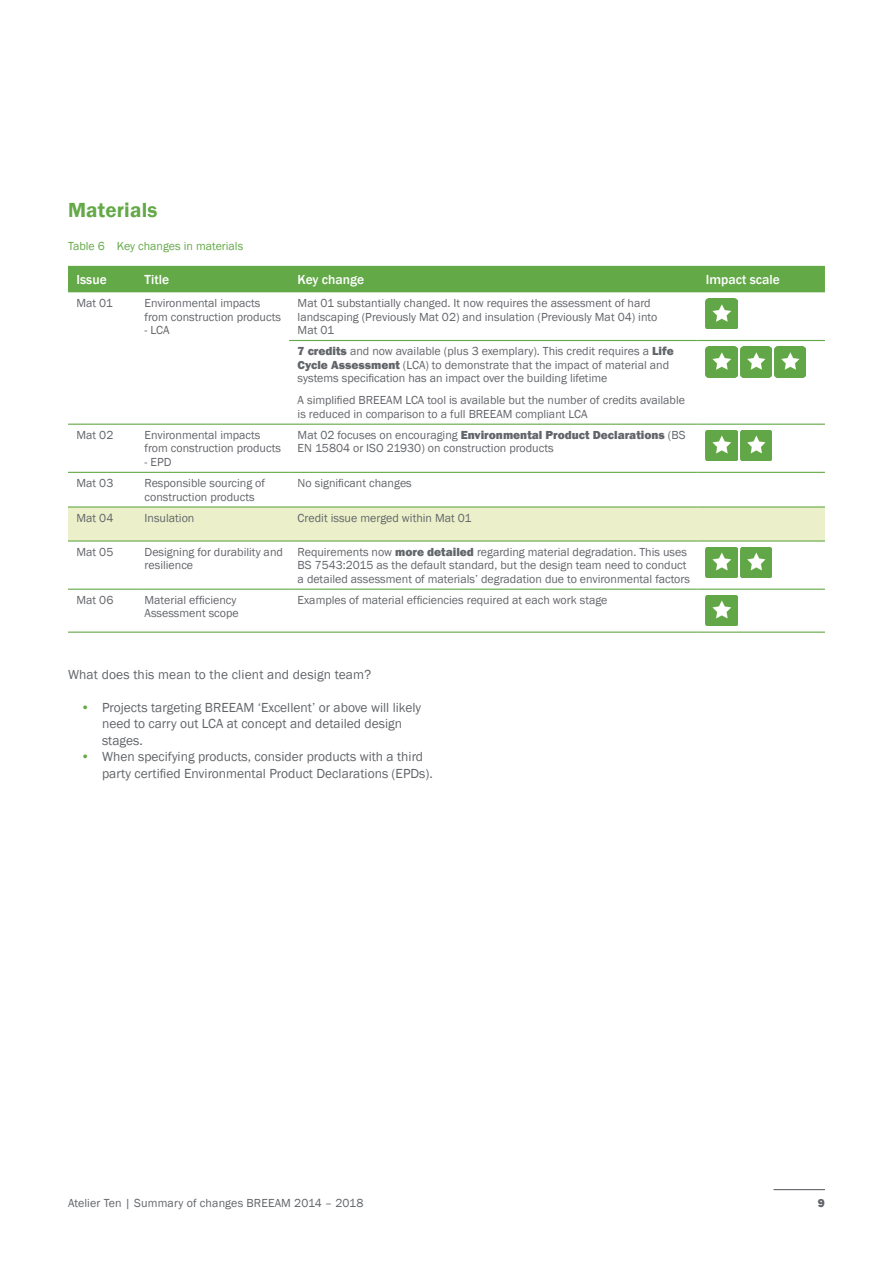
<style>
.page{position:relative;width:893px;height:1263px;background:#fff}
.page>*{position:absolute;margin:0;border:0;box-sizing:border-box;transform-origin:0 0}
.Subheading{font:600 21px "Franklin Gothic";letter-spacing:.01em;color:#63a947}
.Body_text__set_to_ba{font:13.5px/16.5px "Franklin Gothic";color:#626569}
.Table_heading{font:500 13.5px "Franklin Gothic";color:#fff}
.Table_body_text{font:12px/13.5px "Franklin Gothic";color:#626569}
.t1{font:12px "Franklin Gothic";color:#63a947}
.t2{font:800 12px "Franklin Gothic";color:#626569}
.s1{font-weight:800}
.s2{color:#63a947}
</style>
<div class="page">
<hr style="left:774px;top:1189px;width:51px;height:1px;background:#626569">
<div style="left:68px;top:266px;width:757px;height:26px;background:#63a947"></div>
<div style="left:68px;top:508px;width:757px;height:32px;background:#ebf0ca"></div>
<hr style="left:289px;top:340px;width:408px;height:1px;background:#63a947">
<hr style="left:697px;top:340px;width:128px;height:1px;background:#63a947">
<hr style="left:289px;top:424px;width:408px;height:1px;background:#63a947">
<hr style="left:697px;top:424px;width:128px;height:1px;background:#63a947">
<hr style="left:68px;top:472px;width:68px;height:1px;background:#63a947">
<hr style="left:136px;top:472px;width:153px;height:1px;background:#63a947">
<hr style="left:289px;top:472px;width:408px;height:1px;background:#63a947">
<hr style="left:697px;top:472px;width:128px;height:1px;background:#63a947">
<hr style="left:68px;top:506px;width:68px;height:2px;background:#63a947">
<hr style="left:136px;top:506px;width:153px;height:2px;background:#63a947">
<hr style="left:289px;top:506px;width:408px;height:2px;background:#63a947">
<hr style="left:697px;top:506px;width:128px;height:2px;background:#63a947">
<hr style="left:68px;top:540px;width:68px;height:2px;background:#63a947">
<hr style="left:136px;top:540px;width:153px;height:2px;background:#63a947">
<hr style="left:289px;top:540px;width:408px;height:2px;background:#63a947">
<hr style="left:697px;top:540px;width:128px;height:2px;background:#63a947">
<hr style="left:68px;top:589px;width:68px;height:1px;background:#63a947">
<hr style="left:136px;top:589px;width:153px;height:1px;background:#63a947">
<hr style="left:289px;top:589px;width:408px;height:1px;background:#63a947">
<hr style="left:697px;top:589px;width:128px;height:1px;background:#63a947">
<hr style="left:68px;top:632px;width:68px;height:1px;background:#63a947">
<hr style="left:136px;top:632px;width:153px;height:1px;background:#63a947">
<hr style="left:289px;top:632px;width:408px;height:1px;background:#63a947">
<hr style="left:697px;top:632px;width:128px;height:1px;background:#63a947">
<hr style="left:68px;top:424px;width:68px;height:1px;background:#63a947">
<hr style="left:136px;top:424px;width:153px;height:1px;background:#63a947">
<img style="left:706px;top:299px;width:31px;height:30px">
<img style="left:706px;top:347px;width:31px;height:30px">
<img style="left:740px;top:347px;width:32px;height:30px">
<img style="left:775px;top:347px;width:31px;height:30px">
<img style="left:706px;top:431px;width:31px;height:30px">
<img style="left:740px;top:431px;width:32px;height:30px">
<img style="left:706px;top:547px;width:31px;height:31px">
<img style="left:740px;top:547px;width:32px;height:31px">
<img style="left:706px;top:595px;width:31px;height:31px">
<p class="Subheading" style="left:68px;top:197px;width:91px">Materials</p>
<p class="t1" style="left:68px;top:238px;width:177px">Table 6 Key changes in materials</p>
<p class="Table_heading" style="left:77px;top:271px;width:32px">Issue</p>
<p class="Table_heading" style="left:145px;top:271px;width:26px">Title</p>
<p class="Table_heading" style="left:298px;top:271px;width:68px">Key change</p>
<p class="Table_heading" style="left:706px;top:271px;width:76px">Impact scale</p>
<p class="Table_body_text" style="left:77px;top:297px;width:38px">Mat 01</p>
<p class="Table_body_text" style="left:145px;top:297px;width:138px">Environmental impacts from construction products</p>
<p class="Table_body_text" style="left:145px;top:324px;width:26px">- LCA</p>
<p class="Table_body_text" style="left:298px;top:297px;width:361px">Mat 01 substantially changed. It now requires the assessment of hard landscaping (Previously Mat 02) and insulation (Previously Mat 04) into<br>Mat 01</p>
<p class="Table_body_text" style="left:298px;top:345px;width:378px"><span class="s1">7 credits</span> and now available (plus 3 exemplary). This credit requires a <span class="s1">Life<br>Cycle Assessment</span> (LCA) to demonstrate that the impact of material and systems specification has an impact over the building lifetime</p>
<p class="Table_body_text" style="left:298px;top:394px;width:389px">A simplified BREEAM LCA tool is available but the number of credits available is reduced in comparison to a full BREEAM compliant LCA</p>
<p class="Table_body_text" style="left:77px;top:428px;width:38px">Mat 02</p>
<p class="Table_body_text" style="left:145px;top:428px;width:138px">Environmental impacts from construction products</p>
<p class="Table_body_text" style="left:145px;top:455px;width:29px">- EPD</p>
<p class="Table_body_text" style="left:298px;top:428px;width:389px">Mat 02 focuses on encouraging <span class="s1">Environmental Product Declarations</span> (BS<br>EN 15804 or ISO 21930) on construction products</p>
<p class="Table_body_text" style="left:77px;top:477px;width:38px">Mat 03</p>
<p class="Table_body_text" style="left:145px;top:477px;width:122px">Responsible sourcing of construction products</p>
<p class="Table_body_text" style="left:298px;top:477px;width:116px">No significant changes</p>
<p class="Table_body_text" style="left:77px;top:511px;width:38px">Mat 04</p>
<p class="Table_body_text" style="left:145px;top:511px;width:51px">Insulation</p>
<p class="Table_body_text" style="left:298px;top:511px;width:175px">Credit issue merged within Mat 01</p>
<p class="Table_body_text" style="left:77px;top:545px;width:38px">Mat 05</p>
<p class="Table_body_text" style="left:145px;top:545px;width:140px">Designing for durability and resilience</p>
<p class="Table_body_text" style="left:298px;top:545px;width:394px">Requirements now <span class="s1">more detailed</span> regarding material degradation. This uses<br>BS 7543:2015 as the default standard, but the design team need to conduct a detailed assessment of materials’ degradation due to environmental factors</p>
<p class="Table_body_text" style="left:77px;top:593px;width:38px">Mat 06</p>
<p class="Table_body_text" style="left:145px;top:593px;width:96px">Material efficiency<br>Assessment scope</p>
<p class="Table_body_text" style="left:298px;top:593px;width:311px">Examples of material efficiencies required at each work stage</p>
<p class="Body_text__set_to_ba" style="left:68px;top:666px;width:305px">What does this mean to the client and design team?</p>
<p class="Body_text__set_to_ba" style="left:102px;top:699px;width:321px;text-indent:-21px"><span class="s2">•</span> Projects targeting BREEAM ‘Excellent’ or above will likely need to carry out LCA at concept and detailed design stages.</p>
<p class="Body_text__set_to_ba" style="left:102px;top:749px;width:332px;text-indent:-21px"><span class="s2">•</span> When specifying products, consider products with a third party certified Environmental Product Declarations (EPDs).</p>
<p class="Table_body_text" style="left:68px;top:1196px;width:297px">Atelier Ten | Summary of changes BREEAM 2014 – 2018</p>
<p class="t2" style="left:818px;top:1195px;width:9px">9</p>
</div>
